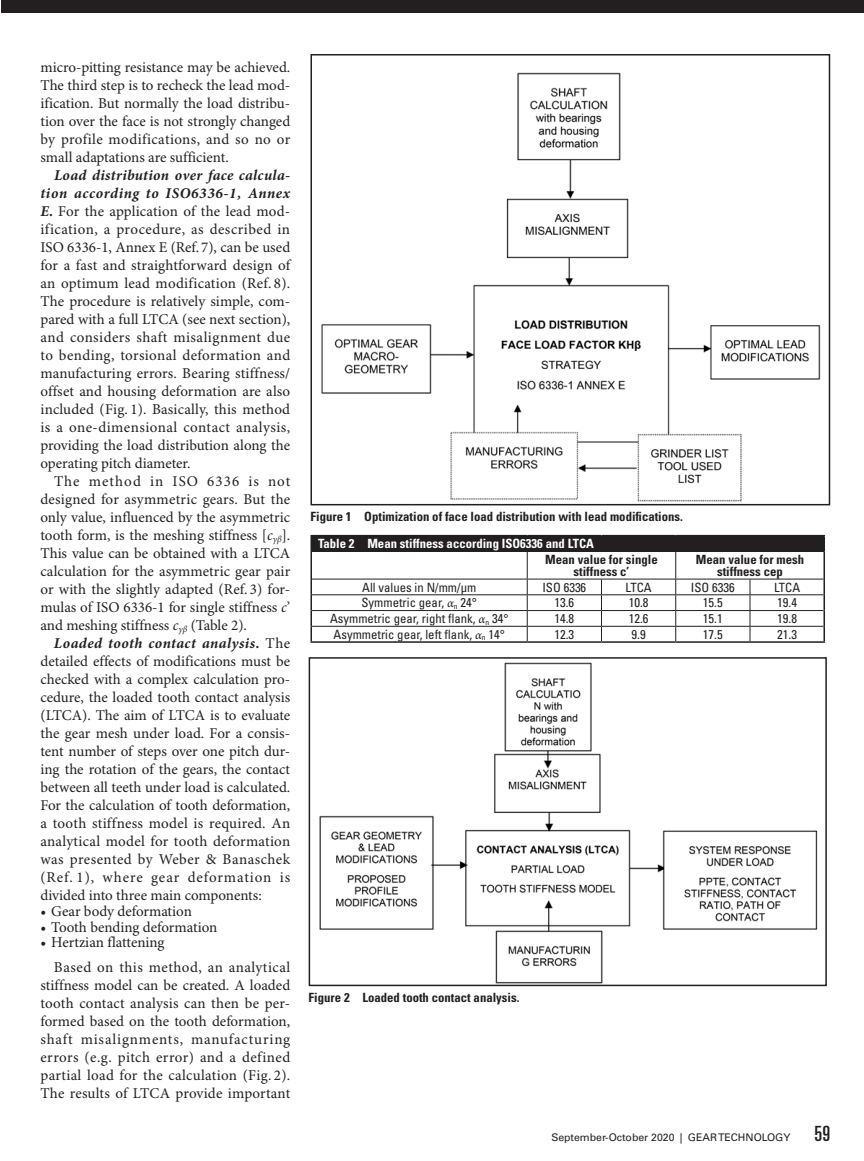
<style>
.page{position:relative;width:864px;height:1161px;background:#fff}
.page>*{position:absolute;margin:0;border:0;box-sizing:border-box;transform-origin:0 0}
.t1{font:15px/18px "Minion Pro";color:#231f20;text-align:justify}
.t2{font:15px/24.8px "Minion Pro";letter-spacing:.025em;color:#231f20}
.t3{font:condensed 12.75px "Univers LT Std";color:#231f20}
.t4{font:700 condensed 12.75px/12px "Univers LT Std";color:#231f20;text-align:center}
.t5{font:700 condensed 12.75px "Univers LT Std";color:#fff}
.t6{font:10.5px "Univers LT Std";color:#231f20}
.s1{font-weight:700;font-style:italic}
.s2{font-weight:700}
.s3{font-style:italic}
.s4{font-family:"Minion Pro";font-style:italic;font-stretch:normal}
.s5{font-stretch:ultra-condensed;font-size:21px}
</style>
<div class="page">
<img style="left:321px;top:72px;width:500px;height:430px">
<div style="left:310px;top:54px;width:520px;height:451px;border:2px solid #231f20"></div>
<img style="left:319px;top:662px;width:499px;height:321px">
<div style="left:309px;top:657px;width:518px;height:329px;border:2px solid #231f20"></div>
<div style="left:1px;top:0;width:863px;height:14px;background:#231f20"></div>
<div style="left:311px;top:536px;width:513px;height:15px;background:#231f20"></div>
<hr style="left:310px;top:535px;width:217px;height:1px;background:#231f20">
<svg style="left:310px;top:536px;width:1px;height:15px"></svg>
<hr style="left:527px;top:535px;width:75px;height:1px;background:#231f20">
<hr style="left:602px;top:535px;width:74px;height:1px;background:#231f20">
<hr style="left:676px;top:535px;width:74px;height:1px;background:#231f20">
<hr style="left:750px;top:535px;width:75px;height:1px;background:#231f20">
<hr style="left:310px;top:551px;width:2px;height:28px;background:#231f20">
<svg style="left:310px;top:579px;width:2px;height:62px"></svg>
<svg style="left:824px;top:536px;width:1px;height:105px"></svg>
<hr style="left:310px;top:641px;width:217px;height:2px;background:#231f20">
<hr style="left:527px;top:641px;width:75px;height:2px;background:#231f20">
<hr style="left:602px;top:641px;width:74px;height:2px;background:#231f20">
<hr style="left:676px;top:641px;width:74px;height:2px;background:#231f20">
<hr style="left:750px;top:641px;width:75px;height:2px;background:#231f20">
<hr style="left:312px;top:551px;width:215px;height:1px;background:#231f20">
<hr style="left:527px;top:551px;width:75px;height:1px;background:#231f20">
<hr style="left:602px;top:551px;width:74px;height:1px;background:#231f20">
<hr style="left:676px;top:551px;width:74px;height:1px;background:#231f20">
<hr style="left:750px;top:551px;width:74px;height:1px;background:#231f20">
<hr style="left:312px;top:579px;width:215px;height:1px;background:#231f20">
<hr style="left:527px;top:579px;width:75px;height:1px;background:#231f20">
<hr style="left:602px;top:579px;width:74px;height:1px;background:#231f20">
<hr style="left:676px;top:579px;width:74px;height:1px;background:#231f20">
<hr style="left:750px;top:579px;width:74px;height:1px;background:#231f20">
<hr style="left:312px;top:594px;width:215px;height:1px;background:#231f20">
<hr style="left:527px;top:594px;width:75px;height:1px;background:#231f20">
<hr style="left:602px;top:594px;width:74px;height:1px;background:#231f20">
<hr style="left:676px;top:594px;width:74px;height:1px;background:#231f20">
<hr style="left:750px;top:594px;width:74px;height:1px;background:#231f20">
<hr style="left:312px;top:610px;width:215px;height:1px;background:#231f20">
<hr style="left:527px;top:610px;width:75px;height:1px;background:#231f20">
<hr style="left:602px;top:610px;width:74px;height:1px;background:#231f20">
<hr style="left:676px;top:610px;width:74px;height:1px;background:#231f20">
<hr style="left:750px;top:610px;width:74px;height:1px;background:#231f20">
<hr style="left:312px;top:626px;width:215px;height:1px;background:#231f20">
<hr style="left:527px;top:626px;width:75px;height:1px;background:#231f20">
<svg style="left:527px;top:552px;width:1px;height:89px"></svg>
<hr style="left:602px;top:626px;width:74px;height:1px;background:#231f20">
<svg style="left:601px;top:579px;width:1px;height:62px"></svg>
<hr style="left:676px;top:626px;width:74px;height:1px;background:#231f20">
<svg style="left:675px;top:552px;width:1px;height:89px"></svg>
<hr style="left:750px;top:626px;width:74px;height:1px;background:#231f20">
<svg style="left:750px;top:579px;width:1px;height:62px"></svg>
<p class="t1" style="left:40px;top:59px;width:251px">micro-pitting resistance may be achieved.<br>The third step is to recheck the lead mod&shy;ification. But normally the load distribu&shy;tion over the face is not strongly changed by profile modifications, and so no or small adaptations are sufficient.</p>
<p class="t1" style="left:40px;top:167px;width:251px;text-indent:14px"><span class="s1">Load distribution over face calcula&shy;tion according to ISO6336-1, Annex E</span><span class="s2">.</span> For the application of the lead mod&shy;ification, a procedure, as described in ISO 6336-1, Annex E (Ref. 7), can be used for a fast and straightforward design of an optimum lead modification (Ref. 8).<br>The procedure is relatively simple, com&shy;pared with a full LTCA (see next section), and considers shaft misalignment due to bending, torsional deformation and manufacturing errors. Bearing stiffness/ offset and housing deformation are also included (Fig. 1). Basically, this method is a one-dimensional contact analysis, providing the load distribution along the operating pitch diameter.</p>
<p class="t1" style="left:40px;top:473px;width:251px;text-indent:14px">The method in ISO 6336 is not designed for asymmetric gears. But the only value, influenced by the asymmetric tooth form, is the meshing stiffness [<span class="s3">c</span><sub>γβ</sub>].<br>This value can be obtained with a LTCA calculation for the asymmetric gear pair or with the slightly adapted (Ref. 3) for&shy;mulas of ISO 6336-1 for single stiffness <span class="s3">c</span>’ and meshing stiffness <span class="s3">c</span><sub>γβ</sub> (Table 2).</p>
<p class="t1" style="left:40px;top:635px;width:251px;text-indent:13px"><span class="s1">Loaded tooth contact analysis.</span> The detailed effects of modifications must be checked with a complex calculation pro&shy;cedure, the loaded tooth contact analysis (LTCA). The aim of LTCA is to evaluate the gear mesh under load. For a consis&shy;tent number of steps over one pitch dur&shy;ing the rotation of the gears, the contact between all teeth under load is calculated.<br>For the calculation of tooth deformation, a tooth stiffness model is required. An analytical model for tooth deformation was presented by Weber &amp; Banaschek (Ref. 1), where gear deformation is divided into three main components:</p>
<p class="t1" style="left:40px;top:903px;width:153px">• Gear body deformation</p>
<p class="t1" style="left:40px;top:918px;width:178px">• Tooth bending deformation</p>
<p class="t2" style="left:54px;top:931px;width:238px;text-indent:-14px">• Hertzian flattening<br>Based on this method, an analytical</p>
<p class="t1" style="left:40px;top:977px;width:251px">stiffness model can be created. A loaded tooth contact analysis can then be per&shy;formed based on the tooth deformation, shaft misalignments, manufacturing errors (e.g. pitch error) and a defined partial load for the calculation (Fig. 2).<br>The results of LTCA provide important</p>
<p class="t4" style="left:310px;top:511px;width:374px">Figure 1 Optimization of face load distribution with lead modifications.</p>
<p class="t5" style="left:318px;top:536px;width:277px">Table 2 Mean stiffness according ISO6336 and LTCA</p>
<p class="t4" style="left:545px;top:553px;width:114px">Mean value for single stiffness c’</p>
<p class="t4" style="left:696px;top:553px;width:110px">Mean value for mesh stiffness cep</p>
<p class="t3" style="left:362px;top:579px;width:116px">All values in N/mm/μm</p>
<p class="t3" style="left:542px;top:579px;width:45px">ISO 6336</p>
<p class="t3" style="left:626px;top:579px;width:28px">LTCA</p>
<p class="t3" style="left:691px;top:579px;width:45px">ISO 6336</p>
<p class="t3" style="left:774px;top:579px;width:28px">LTCA</p>
<p class="t3" style="left:362px;top:595px;width:117px">Symmetric gear, <span class="s4">α</span><sub>n</sub> 24°</p>
<p class="t3" style="left:554px;top:595px;width:21px">13.6</p>
<p class="t3" style="left:629px;top:595px;width:21px">10.8</p>
<p class="t3" style="left:703px;top:595px;width:21px">15.5</p>
<p class="t3" style="left:777px;top:595px;width:21px">19.4</p>
<p class="t3" style="left:330px;top:610px;width:180px">Asymmetric gear, right flank, <span class="s4">α</span><sub>n</sub> 34°</p>
<p class="t3" style="left:554px;top:610px;width:21px">14.8</p>
<p class="t3" style="left:629px;top:610px;width:21px">12.6</p>
<p class="t3" style="left:703px;top:610px;width:21px">15.1</p>
<p class="t3" style="left:777px;top:610px;width:21px">19.8</p>
<p class="t3" style="left:334px;top:626px;width:173px">Asymmetric gear, left flank, <span class="s4">α</span><sub>n</sub> 14°</p>
<p class="t3" style="left:554px;top:626px;width:21px">12.3</p>
<p class="t3" style="left:632px;top:626px;width:16px">9.9</p>
<p class="t3" style="left:703px;top:626px;width:21px">17.5</p>
<p class="t3" style="left:777px;top:626px;width:21px">21.3</p>
<p class="t4" style="left:309px;top:992px;width:213px">Figure 2 Loaded tooth contact analysis.</p>
<p class="t6" style="left:552px;top:1131px;width:280px">September-October 2020 | GEAR TECHNOLOGY <span class="s5">59</span></p>
</div>
